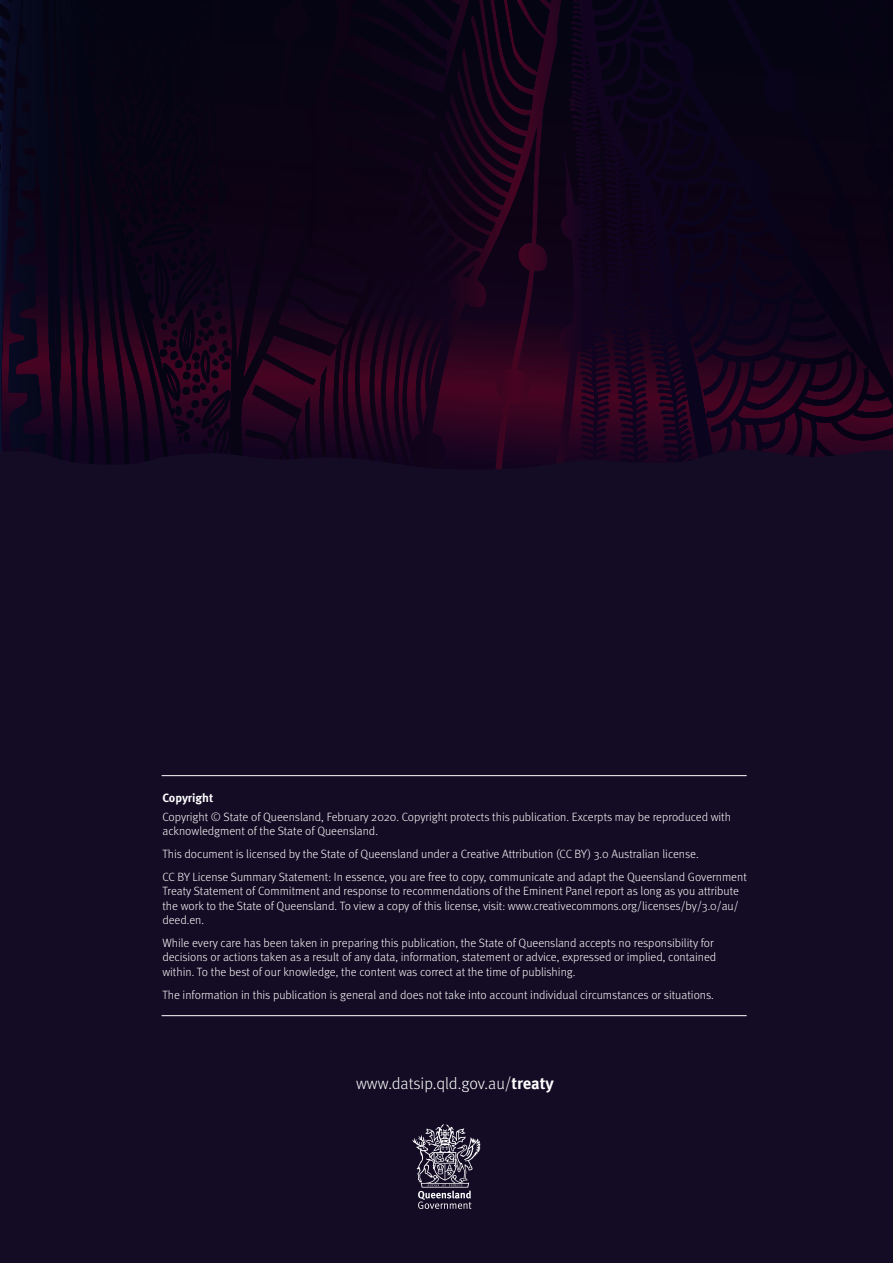
<style>
.page{position:relative;width:893px;height:1263px;background:#130c24}
.page>*{position:absolute;margin:0;border:0;box-sizing:border-box;transform-origin:0 0}
.Body{font:300 16.5px "Meta OT";letter-spacing:-.005em;color:#fff}
.Table_body{font:300 12px/14.4px "Meta OT";color:#fff}
.Table_body-2{font:700 12px "Meta OT";letter-spacing:-.005em;color:#fff}
.s1{font-weight:700}
</style>
<div class="page">
<svg style="left:1px;top:0;width:229px;height:464px"></svg>
<svg style="left:239px;top:0;width:654px;height:469px"></svg>
<svg style="left:412px;top:1124px;width:68px;height:85px"></svg>
<hr style="left:162px;top:1015px;width:585px;height:1px;background:#fff">
<hr style="left:162px;top:775px;width:585px;height:1px;background:#fff">
<p class="Table_body-2" style="left:162px;top:790px;width:52px">Copyright</p>
<p class="Table_body" style="left:162px;top:809px;width:570px">Copyright © State of Queensland, February 2020. Copyright protects this publication. Excerpts may be reproduced with acknowledgment of the State of Queensland.</p>
<p class="Table_body" style="left:162px;top:847px;width:538px">This document is licensed by the State of Queensland under a Creative Attribution (CC BY) 3.0 Australian license.</p>
<p class="Table_body" style="left:162px;top:870px;width:586px">CC BY License Summary Statement: In essence, you are free to copy, communicate and adapt the Queensland Government Treaty Statement of Commitment and response to recommendations of the Eminent Panel report as long as you attribute the work to the State of Queensland. To view a copy of this license, visit: www.creativecommons.org/licenses/by/3.0/au/ deed.en.</p>
<p class="Table_body" style="left:162px;top:936px;width:555px">While every care has been taken in preparing this publication, the State of Queensland accepts no responsibility for decisions or actions taken as a result of any data, information, statement or advice, expressed or implied, contained within. To the best of our knowledge, the content was correct at the time of publishing.</p>
<p class="Table_body" style="left:162px;top:987px;width:553px">The information in this publication is general and does not take into account individual circumstances or situations.</p>
<p class="Body" style="left:356px;top:1073px;width:199px">www.datsip.qld.gov.au/<span class="s1">treaty</span></p>
</div>
